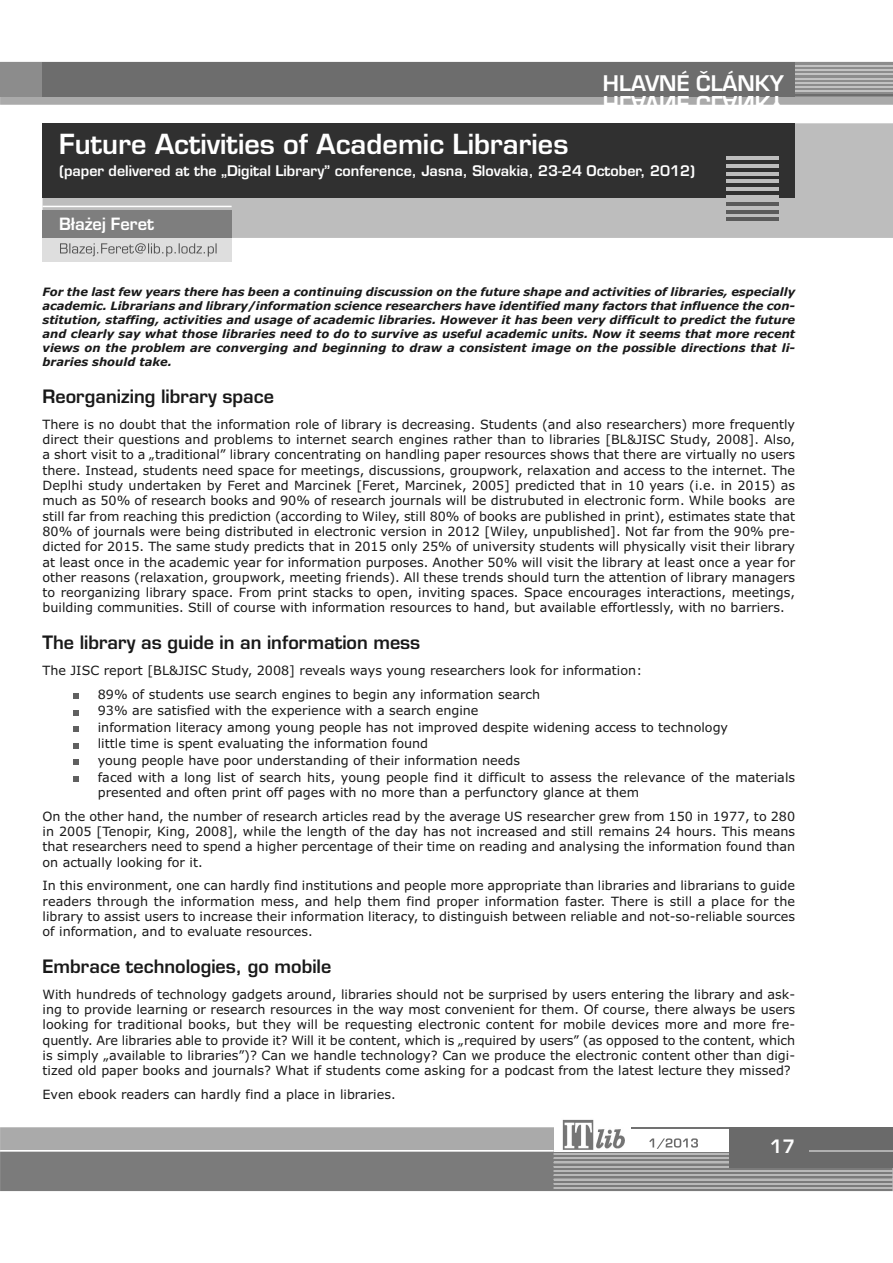
<style>
.page{position:relative;width:893px;height:1263px;background:#fff}
.page>*{position:absolute;margin:0;border:0;box-sizing:border-box;transform-origin:0 0}
.t1{font:27px "Euromode CE Bold";color:#fff}
.t2{font:21px "Euromode CE Bold";color:#fff}
.t3{font:18px "Euromode CE Bold";color:#191919}
.t4{font:18px "Euromode CE Bold";color:#fff}
.t5{font:16.5px "Euromode CE Bold";color:#fff}
.t6{font:14.25px "Euromode CE Bold";color:#fff}
.t7{font:12.75px/15.3px "Verdana";color:#191919;text-align:justify}
.t8{font:italic 700 11.55px/14.1px "Verdana";color:#191919;text-align:justify}
</style>
<div class="page">
<svg style="left:1px;top:1127px;width:553px;height:11px;background:#acacac"></svg>
<svg style="left:0;top:62px;width:893px;height:43px;background:#7e7e7e"></svg>
<hr style="left:795px;top:65px;width:98px;height:2px;background:#c2c2c2">
<hr style="left:631px;top:1127px;width:98px;height:2px;background:#717171">
<img style="left:562px;top:1119px;width:62px;height:19px">
<div style="left:729px;top:1127px;width:164px;height:41px;background:#6a6a6a"></div>
<hr style="left:0;top:1127px;width:1px;height:64px;background:#aaa">
<svg style="left:0;top:1138px;width:893px;height:53px;background:#8e8e8e"></svg>
<svg style="left:73px;top:693px;width:5px;height:6px"></svg>
<svg style="left:73px;top:710px;width:5px;height:5px"></svg>
<svg style="left:73px;top:726px;width:5px;height:6px"></svg>
<svg style="left:73px;top:743px;width:5px;height:5px"></svg>
<svg style="left:73px;top:760px;width:5px;height:5px"></svg>
<svg style="left:73px;top:776px;width:5px;height:6px"></svg>
<div style="left:43px;top:123px;width:850px;height:115px;background:#bdbdbd"></div>
<div style="left:43px;top:123px;width:752px;height:74px;background:#303030"></div>
<hr style="left:43px;top:206px;width:189px;height:1px;background:#fff">
<div style="left:43px;top:210px;width:189px;height:28px;background:#7e7e7e"></div>
<svg style="left:43px;top:238px;width:189px;height:23px;background:#d3d3d3"></svg>
<hr style="left:727px;top:157px;width:52px;height:3px;background:#bdbdbd">
<hr style="left:727px;top:164px;width:52px;height:3px;background:#bdbdbd">
<hr style="left:727px;top:172px;width:52px;height:3px;background:#bdbdbd">
<hr style="left:727px;top:180px;width:52px;height:3px;background:#bdbdbd">
<hr style="left:727px;top:187px;width:52px;height:3px;background:#bdbdbd">
<hr style="left:727px;top:197px;width:52px;height:1px;background:#e6e6e6">
<hr style="left:727px;top:195px;width:52px;height:2px;background:#bdbdbd">
<hr style="left:727px;top:203px;width:52px;height:3px;background:#5a5a5a">
<hr style="left:727px;top:210px;width:52px;height:3px;background:#5a5a5a">
<hr style="left:727px;top:218px;width:52px;height:3px;background:#5a5a5a">
<svg style="left:60px;top:243px;width:61px;height:13px"></svg>
<h2 class="t2" style="left:603px;top:73px;width:182px">HH LL AA VV NN ÉÉ ČČ LL ÁÁ NN KK YY</h2>
<h1 class="t1" style="left:59px;top:127px;width:511px">Future Activities of Academic Libraries</h1>
<p class="t6" style="left:59px;top:163px;width:638px">(paper delivered at the „Digital Library” conference, Jasna, Slovakia, 23-24 October, 2012)</p>
<p class="t5" style="left:59px;top:213px;width:97px">Błażej Feret</p>
<p class="t8" style="left:43px;top:285px;width:754px">For the last few years there has been a continuing discussion on the future shape and activities of libraries, especially academic. Librarians and library/information science researchers have identified many factors that influence the con&shy;stitution, staffing, activities and usage of academic libraries. However it has been very difficult to predict the future and clearly say what those libraries need to do to survive as useful academic units. Now it seems that more recent views on the problem are converging and beginning to draw a consistent image on the possible directions that li&shy;braries should take.</p>
<h3 class="t3" style="left:43px;top:385px;width:233px">Reorganizing library space</h3>
<p class="t7" style="left:43px;top:417px;width:754px">There is no doubt that the information role of library is decreasing. Students (and also researchers) more frequently direct their questions and problems to internet search engines rather than to libraries [BL&amp;JISC Study, 2008]. Also, a short visit to a „traditional” library concentrating on handling paper resources shows that there are virtually no users there. Instead, students need space for meetings, discussions, groupwork, relaxation and access to the internet. The Deplhi study undertaken by Feret and Marcinek [Feret, Marcinek, 2005] predicted that in 10 years (i.e. in 2015) as much as 50% of research books and 90% of research journals will be distrubuted in electronic form. While books are still far from reaching this prediction (according to Wiley, still 80% of books are published in print), estimates state that 80% of journals were being distributed in electronic version in 2012 [Wiley, unpublished]. Not far from the 90% pre&shy;dicted for 2015. The same study predicts that in 2015 only 25% of university students will physically visit their library at least once in the academic year for information purposes. Another 50% will visit the library at least once a year for other reasons (relaxation, groupwork, meeting friends). All these trends should turn the attention of library managers to reorganizing library space. From print stacks to open, inviting spaces. Space encourages interactions, meetings, building communities. Still of course with information resources to hand, but available effortlessly, with no barriers.</p>
<h3 class="t3" style="left:43px;top:631px;width:379px">The library as guide in an information mess</h3>
<p class="t7" style="left:98px;top:659px;width:546px;line-height:23.9px;text-indent:-55px">The JISC report [BL&amp;JISC Study, 2008] reveals ways young researchers look for information:<br>89% of students use search engines to begin any information search</p>
<p class="t7" style="left:98px;top:702px;width:699px;line-height:16.6px;text-align:left">93% are satisfied with the experience with a search engine<br>information literacy among young people has not improved despite widening access to technology<br>little time is spent evaluating the information found<br>young people have poor understanding of their information needs<br>faced with a long list of search hits, young people find it difficult to assess the relevance of the materials</p>
<p class="t7" style="left:43px;top:780px;width:754px;line-height:23.9px;text-indent:55px">presented and often print off pages with no more than a perfunctory glance at them<br>On the other hand, the number of research articles read by the average US researcher grew from 150 in 1977, to 280</p>
<p class="t7" style="left:43px;top:824px;width:754px">in 2005 [Tenopir, King, 2008], while the length of the day has not increased and still remains 24 hours. This means that researchers need to spend a higher percentage of their time on reading and analysing the information found than on actually looking for it.</p>
<p class="t7" style="left:43px;top:878px;width:754px">In this environment, one can hardly find institutions and people more appropriate than libraries and librarians to guide readers through the information mess, and help them find proper information faster. There is still a place for the library to assist users to increase their information literacy, to distinguish between reliable and not-so-reliable sources of information, and to evaluate resources.</p>
<h3 class="t3" style="left:43px;top:955px;width:290px">Embrace technologies, go mobile</h3>
<p class="t7" style="left:43px;top:987px;width:754px">With hundreds of technology gadgets around, libraries should not be surprised by users entering the library and ask&shy;ing to provide learning or research resources in the way most convenient for them. Of course, there always be users looking for traditional books, but they will be requesting electronic content for mobile devices more and more fre&shy;quently. Are libraries able to provide it? Will it be content, which is „required by users” (as opposed to the content, which is simply „available to libraries”)? Can we handle technology? Can we produce the electronic content other than digi&shy;tized old paper books and journals? What if students come asking for a podcast from the latest lecture they missed?</p>
<p class="t7" style="left:43px;top:1087px;width:355px">Even ebook readers can hardly find a place in libraries.</p>
<h3 class="t4" style="left:770px;top:1135px;width:27px">17</h3>
</div>
